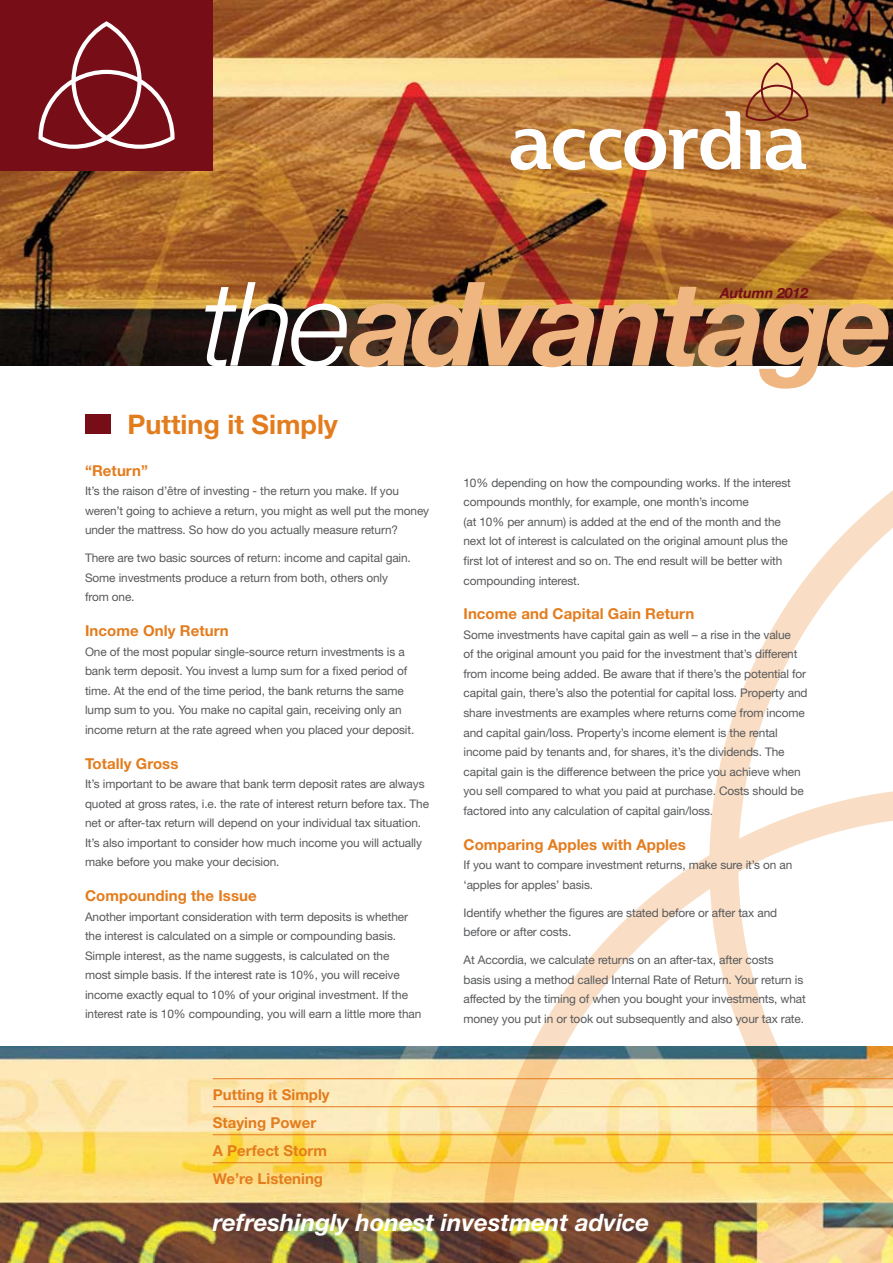
<style>
.page{position:relative;width:893px;height:1263px;background:#fff}
.page>*{position:absolute;margin:0;border:0;box-sizing:border-box;transform-origin:0 0}
.t1{font:italic 700 117px "Helvetica Neue";letter-spacing:-.04em;color:#f0b681}
.t2{font:700 27px "Helvetica Neue";color:#e37c1d}
.t3{font:italic 700 24px "Helvetica Neue";color:#fff}
.t4{font:700 15px/28px "Helvetica Neue";letter-spacing:.005em;color:#e37c1d}
.t5{font:italic 700 14.25px "Helvetica Neue";letter-spacing:-.01em;color:#760d17}
.t6{font:11.85px/19.5px "Helvetica Neue";letter-spacing:-.01em;color:#58595b}
.s1{font-weight:300;color:#fff}
</style>
<div class="page">
<img style="left:0;top:1047px;width:481px;height:216px">
<svg style="left:481px;top:490px;width:412px;height:773px"></svg>
<img style="left:0;top:0;width:893px;height:366px">
<svg style="left:511px;top:111px;width:229px;height:59px"></svg>
<svg style="left:746px;top:130px;width:14px;height:39px"></svg>
<svg style="left:766px;top:129px;width:40px;height:41px"></svg>
<svg style="left:746px;top:62px;width:62px;height:59px;background:#ce9a66"></svg>
<div style="left:0;top:0;width:213px;height:170px;background:#760d17"></div>
<svg style="left:38px;top:21px;width:137px;height:128px"></svg>
<hr style="left:213px;top:1078px;width:680px;height:1px;background:#e37c1d">
<hr style="left:213px;top:1106px;width:680px;height:1px;background:#e37c1d">
<hr style="left:213px;top:1134px;width:680px;height:1px;background:#e37c1d">
<hr style="left:213px;top:1162px;width:680px;height:1px;background:#e37c1d">
<div style="left:85px;top:415px;width:26px;height:19px;background:#760d17"></div>
<h1 class="t1" style="left:201px;top:252px;width:693px"><span class="s1">the</span>advantage</h1>
<p class="t5" style="left:720px;top:284px;width:90px">Autumn 2012</p>
<h2 class="t2" style="left:128px;top:408px;width:212px">Putting it Simply</h2>
<p class="t4" style="left:85px;top:456px;width:65px">“Return”</p>
<p class="t6" style="left:85px;top:481px;width:346px">It’s the raison d’être of investing - the return you make. If you weren’t going to achieve a return, you might as well put the money under the mattress. So how do you actually measure return?</p>
<p class="t6" style="left:85px;top:548px;width:327px">There are two basic sources of return: income and capital gain.<br>Some investments produce a return from both, others only from one.</p>
<p class="t4" style="left:85px;top:616px;width:145px">Income Only Return</p>
<p class="t6" style="left:85px;top:642px;width:331px">One of the most popular single-source return investments is a bank term deposit. You invest a lump sum for a fixed period of time. At the end of the time period, the bank returns the same lump sum to you. You make no capital gain, receiving only an income return at the rate agreed when you placed your deposit.</p>
<p class="t4" style="left:85px;top:749px;width:95px">Totally Gross</p>
<p class="t6" style="left:85px;top:774px;width:345px">It’s important to be aware that bank term deposit rates are always quoted at gross rates, i.e. the rate of interest return before tax. The net or after-tax return will depend on your individual tax situation.<br>It’s also important to consider how much income you will actually make before you make your decision.</p>
<p class="t4" style="left:85px;top:881px;width:173px">Compounding the Issue</p>
<p class="t6" style="left:85px;top:907px;width:338px">Another important consideration with term deposits is whether the interest is calculated on a simple or compounding basis.<br>Simple interest, as the name suggests, is calculated on the<br>most simple basis. If the interest rate is 10%, you will receive income exactly equal to 10% of your original investment. If the interest rate is 10% compounding, you will earn a little more than</p>
<p class="t6" style="left:463px;top:473px;width:329px">10% depending on how the compounding works. If the interest compounds monthly, for example, one month’s income<br>(at 10% per annum) is added at the end of the month and the next lot of interest is calculated on the original amount plus the first lot of interest and so on. The end result will be better with compounding interest.</p>
<p class="t4" style="left:463px;top:600px;width:232px">Income and Capital Gain Return</p>
<p class="t6" style="left:463px;top:625px;width:345px">Some investments have capital gain as well – a rise in the value<br>of the original amount you paid for the investment that’s different from income being added. Be aware that if there’s the potential for capital gain, there’s also the potential for capital loss. Property and share investments are examples where returns come from income and capital gain/loss. Property’s income element is the rental income paid by tenants and, for shares, it’s the dividends. The capital gain is the difference between the price you achieve when you sell compared to what you paid at purchase. Costs should be factored into any calculation of capital gain/loss.</p>
<p class="t4" style="left:463px;top:830px;width:224px">Comparing Apples with Apples</p>
<p class="t6" style="left:463px;top:855px;width:330px">If you want to compare investment returns, make sure it’s on an ‘apples for apples’ basis.</p>
<p class="t6" style="left:463px;top:902px;width:315px">Identify whether the figures are stated before or after tax and before or after costs.</p>
<p class="t6" style="left:463px;top:950px;width:344px">At Accordia, we calculate returns on an after-tax, after costs<br>basis using a method called Internal Rate of Return. Your return is affected by the timing of when you bought your investments, what money you put in or took out subsequently and also your tax rate.</p>
<p class="t4" style="left:213px;top:1081px;width:118px">Putting it Simply<br>Staying Power<br>A Perfect Storm<br>We’re Listening</p>
<h3 class="t3" style="left:213px;top:1208px;width:438px">refreshingly honest investment advice</h3>
</div>
